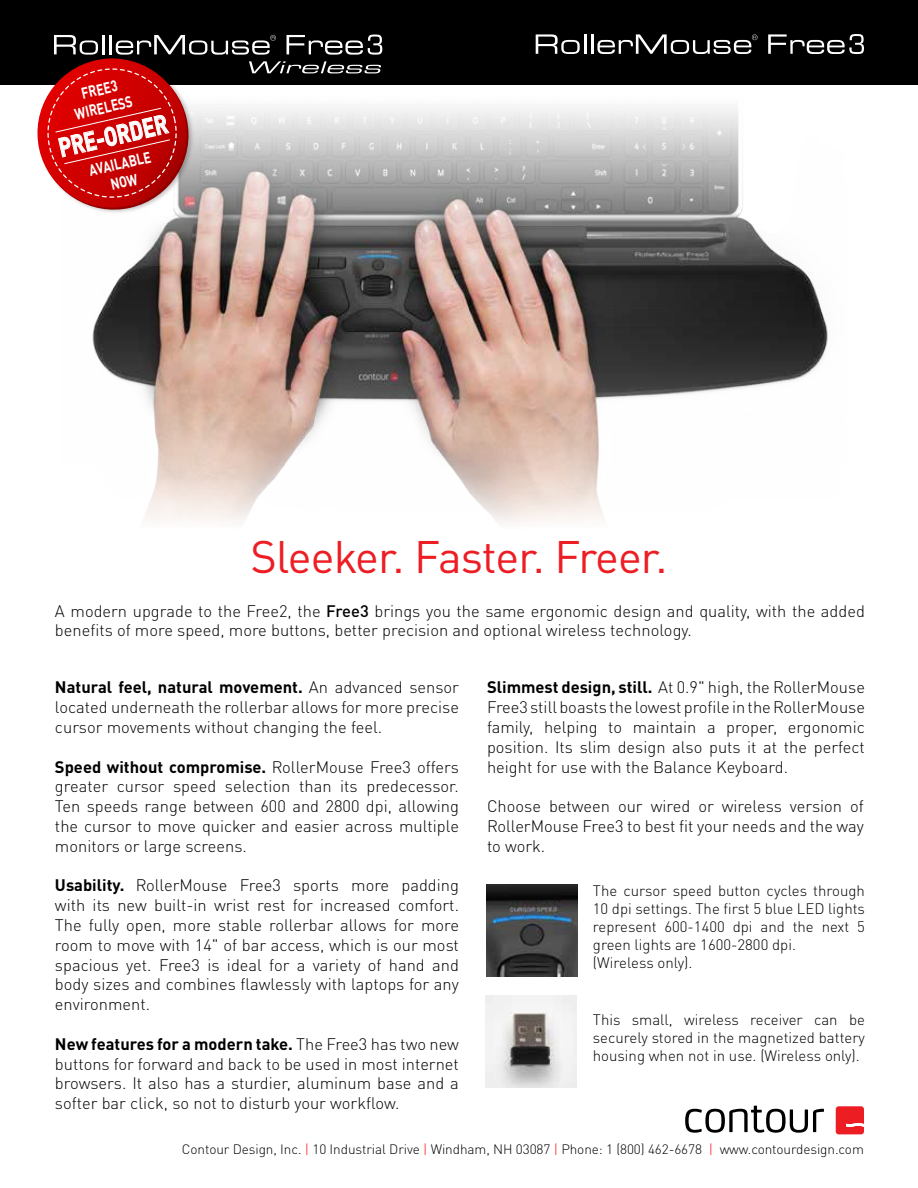
<style>
.page{position:relative;width:918px;height:1188px;background:#fff}
.page>*{position:absolute;margin:0;border:0;box-sizing:border-box;transform-origin:0 0}
.t1{font:45px "DINOT";letter-spacing:-.02em;color:#ed1d24}
.t2{font:700 26.25px "DIN Pro";color:#fff;scale:.77 1}
.t3{font:300 16.5px/19.8px "DINOT";color:#000}
.t4{font:700 16.5px "DINOT";color:#000}
.t5{font:700 15.6px/18.8px "DIN Pro";color:#fff;text-align:center;scale:.79 1}
.t6{font:300 15px/18px "DINOT";color:#000}
.t7{font:300 13.5px "DINOT";letter-spacing:-.005em;color:#010000}
.t8{font:300 13.5px "DINOT";letter-spacing:-.005em;color:#000}
.t9{font:300 13.5px "DINOT";color:#ff0013}
.s1{font-weight:500}
.s2{font-weight:700}
.s3{color:#ff0013}
.s4{color:#000}
</style>
<div class="page">
<svg style="left:685px;top:1106px;width:139px;height:27px"></svg>
<svg style="left:836px;top:1106px;width:28px;height:28px"></svg>
<img style="left:486px;top:885px;width:92px;height:92px">
<img style="left:92px;top:84px;width:756px;height:438px">
<img style="left:485px;top:996px;width:92px;height:92px">
<div style="left:0;top:0;width:918px;height:84px;background:#000"></div>
<svg style="left:536px;top:34px;width:44px;height:20px"></svg>
<hr style="left:584px;top:34px;width:2px;height:20px;background:#fff">
<hr style="left:591px;top:34px;width:2px;height:20px;background:#fff">
<svg style="left:597px;top:34px;width:161px;height:20px"></svg>
<svg style="left:768px;top:34px;width:96px;height:20px"></svg>
<img style="left:26px;top:84px;width:182px;height:141px">
<svg style="left:30px;top:35px;width:352px;height:182px"></svg>
<p class="t5" style="left:69px;top:86px;width:76px;rotate:-13deg">FREE3<br>WIRELESS</p>
<p class="t5" style="left:87px;top:161px;width:81px;rotate:-13deg">AVAILABLE<br>NOW</p>
<h2 class="t2" style="left:55px;top:131px;width:146px;rotate:-13deg">PRE-ORDER</h2>
<h1 class="t1" style="left:250px;top:529px;width:419px">Sleeker. Faster. Freer.</h1>
<p class="t3" style="left:55px;top:601px;width:811px">A modern upgrade to the Free2, the <span class="s1">Free3</span> brings you the same ergonomic design and quality, with the added benefits of more speed, more buttons, better precision and optional wireless technology.</p>
<p class="t3" style="left:55px;top:677px;width:406px;text-align:justify"><span class="s2">Natural feel, natural movement.</span> An advanced sensor located underneath the rollerbar allows for more precise cursor movements without changing the feel.</p>
<p class="t3" style="left:55px;top:757px;width:406px;text-align:right"><span class="s2">Speed without compromise.</span> RollerMouse Free3 offers predecessor.</p>
<p class="t3" style="left:173px;top:776px;width:45px">speed</p>
<p class="t3" style="left:225px;top:776px;width:67px">selection</p>
<p class="t3" style="left:299px;top:776px;width:34px">than</p>
<p class="t3" style="left:340px;top:776px;width:19px">its</p>
<p class="t3" style="left:55px;top:776px;width:406px">greater<br>Ten speeds range between 600 and 2800 dpi, allowing the cursor to move quicker and easier across multiple monitors or large screens.</p>
<p class="t3" style="left:401px;top:875px;width:59px">padding</p>
<p class="t3" style="left:117px;top:776px;width:49px">cursor</p>
<p class="t3" style="left:240px;top:875px;width:43px">Free3</p>
<p class="t4" style="left:55px;top:875px;width:71px">Usability.</p>
<p class="t3" style="left:55px;top:895px;width:406px;text-align:justify">with its new built-in wrist rest for increased comfort.<br>The fully open, more stable rollerbar allows for more room to move with 14" of bar access, which is our most spacious yet. Free3 is ideal for a variety of hand and body sizes and combines flawlessly with laptops for any environment.</p>
<p class="t3" style="left:55px;top:1034px;width:405px;text-align:justify"><span class="s2">New features for a modern take.</span> The Free3 has two new buttons for forward and back to be used in most internet browsers. It also has a sturdier, aluminum base and a softer bar click, so not to disturb your workflow.</p>
<p class="t3" style="left:136px;top:875px;width:93px">RollerMouse</p>
<p class="t3" style="left:293px;top:875px;width:47px">sports</p>
<p class="t3" style="left:351px;top:875px;width:40px">more</p>
<p class="t3" style="left:487px;top:677px;width:379px;text-align:right"><span class="s2">Slimmest design, still.</span> At 0.9" high, the RollerMouse<br>Free3stillboaststhelowestprofileintheRollerMouse ergonomic</p>
<p class="t3" style="left:487px;top:717px;width:379px">family,<br>position. Its slim design also puts it at the perfect height for use with the Balance Keyboard.</p>
<p class="t3" style="left:850px;top:796px;width:15px">of</p>
<p class="t3" style="left:544px;top:717px;width:55px">helping</p>
<p class="t3" style="left:633px;top:717px;width:65px">maintain</p>
<p class="t3" style="left:608px;top:717px;width:15px">to</p>
<p class="t3" style="left:707px;top:717px;width:10px">a</p>
<p class="t3" style="left:726px;top:717px;width:53px">proper,</p>
<p class="t3" style="left:487px;top:796px;width:378px">Choose<br>RollerMouse Free to3 best fit your needs and the way to work.</p>
<p class="t3" style="left:549px;top:796px;width:62px">between</p>
<p class="t3" style="left:651px;top:796px;width:41px">wired</p>
<p class="t3" style="left:722px;top:796px;width:62px">wireless</p>
<p class="t3" style="left:790px;top:796px;width:54px">version</p>
<p class="t3" style="left:618px;top:796px;width:26px">our</p>
<p class="t3" style="left:698px;top:796px;width:17px">or</p>
<p class="t6" style="left:593px;top:882px;width:274px;text-align:right">The cursor speed button cycles through<br>10 dpi settings. The first 5 blue LED lights<br>5</p>
<p class="t6" style="left:664px;top:918px;width:62px">600-1400</p>
<p class="t6" style="left:733px;top:918px;width:21px">dpi</p>
<p class="t6" style="left:760px;top:918px;width:26px">and</p>
<p class="t6" style="left:793px;top:918px;width:23px">the</p>
<p class="t6" style="left:593px;top:918px;width:205px">represent<br>green lights are 1600-2800 dpi. (Wireless only .(</p>
<p class="t6" style="left:822px;top:918px;width:29px">next</p>
<p class="t6" style="left:593px;top:1011px;width:274px">This<br>securely stored in the magnetized battery housing when not in use (. Wireless only .(</p>
<p class="t6" style="left:632px;top:1011px;width:42px">small,</p>
<p class="t6" style="left:684px;top:1011px;width:56px">wireless</p>
<p class="t6" style="left:750px;top:1011px;width:54px">receiver</p>
<p class="t6" style="left:849px;top:1011px;width:17px">be</p>
<p class="t6" style="left:814px;top:1011px;width:25px">can</p>
<p class="t7" style="left:182px;top:1141px;width:522px">Contour Design, Inc. <span class="s3">|</span> 10 Industrial Drive <span class="s3">|</span> <span class="s4">Windham, NH 03087</span> <span class="s3">|</span> <span class="s4">Phone 1: (800) 462-6678</span></p>
<p class="t9" style="left:709px;top:1141px;width:6px">|</p>
<p class="t8" style="left:720px;top:1141px;width:146px">www.contourdesign.com</p>
</div>
